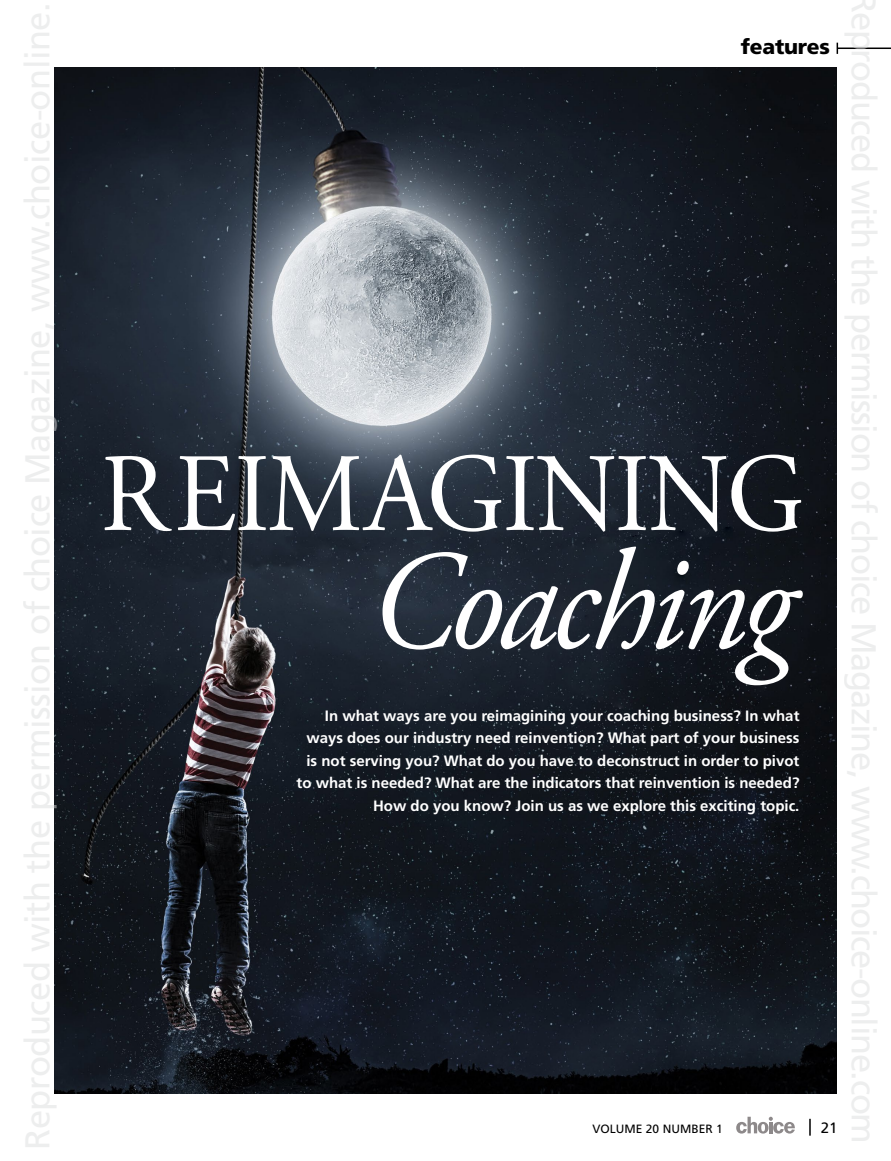
<style>
.page{position:relative;width:891px;height:1161px;background:#fff}
.page>*{position:absolute;margin:0;border:0;box-sizing:border-box;transform-origin:0 0}
.t1{font:italic 141px "Adobe Garamond Pro";letter-spacing:-.04em;color:#fff;scale:.94 1}
.t2{font:111.3px "Adobe Garamond Pro";letter-spacing:-.025em;color:#fff;scale:.94 1}
.t3{font:900 21px "Frutiger";letter-spacing:-.01em;color:#000}
.t4{font:700 15px/22.5px "Frutiger";color:#fff;text-align:right}
.t5{font:15px "Frutiger";color:#000}
.t6{font:12px "Frutiger";color:#000}
</style>
<div class="page">
<svg style="left:736px;top:1117px;width:59px;height:17px"></svg>
<img style="left:54px;top:68px;width:783px;height:1026px">
<svg style="left:810px;top:1119px;width:1px;height:17px"></svg>
<hr style="left:837px;top:48px;width:54px;height:1px;background:#000">
<h3 class="t3" style="left:741px;top:34px;width:91px">features</h3>
<h2 class="t2" style="left:100px;top:428px;width:751px">REIMAGINING</h2>
<h1 class="t1" style="left:369px;top:518px;width:452px">Coaching</h1>
<p class="t4" style="left:297px;top:704px;width:504px">In what ways are you reimagining your coaching business? In what ways does our industry need reinvention? What part of your business is not serving you? What do you have to deconstruct in order to pivot to what is needed? What are the indicators that reinvention is needed?<br>How do you know? Join us as we explore this exciting topic.</p>
<p class="t6" style="left:592px;top:1121px;width:132px">VOLUME 20 NUMBER 1</p>
<p class="t5" style="left:821px;top:1119px;width:18px">21</p>
</div>
